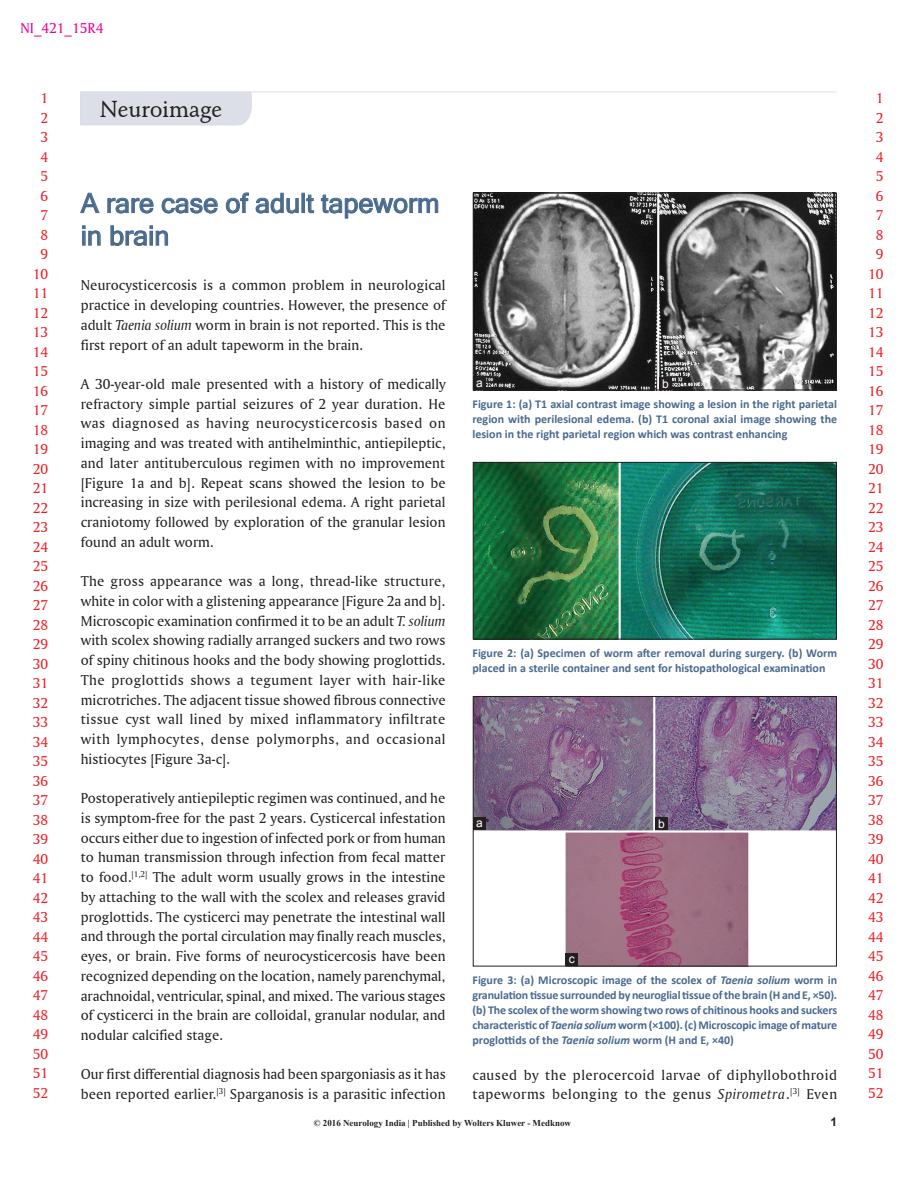
<style>
.page{position:relative;width:918px;height:1188px;background:#fff}
.page>*{position:absolute;margin:0;border:0;box-sizing:border-box;transform-origin:0 0}
.AT{font:27px/32.7px "Microsoft Sans Serif";color:#496a8e}
.AH{font:500 22.5px "Schneidler BT";color:#231f20}
.TX{font:15px/19.8px "Amerigo BT Roman A";color:#231f20;text-align:justify}
.t1{font:15px/19.5px "Amerigo BT Roman A";color:#ee1d23;text-align:center}
.TX-2{font:15px/19.5px "Amerigo BT Roman A";letter-spacing:.03em;color:#231f20}
.TX-3{font:15px "Amerigo BT Roman A";color:#ed028c}
.FGC{font:700 12px/15px "Calibri";color:#496a8e;text-align:justify}
.LABEL{font:12px "Arial";color:#fff}
.R_Folio{font:700 12px "Arial";color:#231f20}
.RF_1{font:700 9px "Times New Roman";color:#231f20}
.s1{font-family:"Amerigo BT Italic A"}
.s2{font-style:italic}
</style>
<div class="page">
<svg style="left:80px;top:192px;width:20px;height:21px"></svg>
<svg style="left:107px;top:198px;width:47px;height:15px"></svg>
<svg style="left:162px;top:198px;width:56px;height:15px"></svg>
<svg style="left:226px;top:192px;width:23px;height:21px"></svg>
<svg style="left:256px;top:193px;width:43px;height:20px"></svg>
<div style="left:302px;top:193px;width:3px;height:20px;border:1px solid #496a8e"></div>
<svg style="left:306px;top:194px;width:8px;height:19px"></svg>
<svg style="left:321px;top:194px;width:117px;height:25px"></svg>
<svg style="left:82px;top:226px;width:19px;height:20px"></svg>
<svg style="left:110px;top:225px;width:58px;height:21px"></svg>
<img style="left:475px;top:464px;width:360px;height:173px">
<div style="left:473px;top:462px;width:364px;height:177px;border:1px solid #231f20"></div>
<img style="left:475px;top:698px;width:360px;height:266px">
<div style="left:473px;top:696px;width:364px;height:270px;border:1px solid #231f20"></div>
<div style="left:566px;top:953px;width:12px;height:13px;background:#231f20"></div>
<div style="left:655px;top:817px;width:13px;height:13px;background:#231f20"></div>
<div style="left:473px;top:817px;width:13px;height:13px;background:#231f20"></div>
<img style="left:475px;top:195px;width:360px;height:193px">
<div style="left:473px;top:193px;width:364px;height:197px;border:1px solid #231f20"></div>
<div style="left:659px;top:377px;width:13px;height:13px;background:#231f20"></div>
<div style="left:473px;top:377px;width:13px;height:13px;background:#231f20"></div>
<div style="left:80px;top:91px;width:172px;height:35px;background:#dcdfe7"></div>
<hr style="left:252px;top:92px;width:584px;height:1px;background:#dcdfe7">
<p class="TX-3" style="left:21px;top:19px;width:84px">NI_421_15R4</p>
<p class="t1" style="left:33px;top:88px;width:17px">1<br>2<br>3<br>4<br>5<br>6<br>7<br>8<br>9<br>10<br>11<br>12<br>13<br>14<br>15<br>16<br>17<br>18<br>19<br>20<br>21<br>22<br>23<br>24<br>25<br>26<br>27<br>28<br>29<br>30<br>31<br>32<br>33<br>34<br>35<br>36<br>37<br>38<br>39<br>40<br>41<br>42<br>43<br>44<br>45<br>46<br>47<br>48<br>49<br>50<br>51<br>52</p>
<p class="t1" style="left:868px;top:88px;width:17px">1<br>2<br>3<br>4<br>5<br>6<br>7<br>8<br>9<br>10<br>11<br>12<br>13<br>14<br>15<br>16<br>17<br>18<br>19<br>20<br>21<br>22<br>23<br>24<br>25<br>26<br>27<br>28<br>29<br>30<br>31<br>32<br>33<br>34<br>35<br>36<br>37<br>38<br>39<br>40<br>41<br>42<br>43<br>44<br>45<br>46<br>47<br>48<br>49<br>50<br>51<br>52</p>
<p class="RF_1" style="left:314px;top:1117px;width:259px">© 2016 Neurology India | Published by Wolters Kluwer - Medknow</p>
<p class="R_Folio" style="left:830px;top:1114px;width:8px">1</p>
<p class="AH" style="left:100px;top:95px;width:124px">Neuroimage</p>
<p class="AT" style="left:81px;top:186px;width:360px">A rare case of adult tapeworm in brain</p>
<p class="TX" style="left:81px;top:275px;width:366px">Neurocysticercosis is a common problem in neurological practice in developing countries. However, the presence of adult <span class="s1">Taenia solium</span> worm in brain is not reported. This is the first report of an adult tapeworm in the brain.</p>
<p class="TX" style="left:81px;top:374px;width:366px">A 30‑year‑old male presented with a history of medically refractory simple partial seizures of 2 year duration. He was diagnosed as having neurocysticercosis based on imaging and was treated with antihelminthic, antiepileptic, and later antituberculous regimen with no improvement [Figure 1a and b]. Repeat scans showed the lesion to be increasing in size with perilesional edema. A right parietal craniotomy followed by exploration of the granular lesion found an adult worm.</p>
<p class="TX" style="left:81px;top:571px;width:366px">The gross appearance was a long, thread‑like structure, white in color with a glistening appearance [Figure 2a and b].<br>Microscopic examination confirmed it to be an adult <span class="s1">T. solium </span>with scolex showing radially arranged suckers and two rows of spiny chitinous hooks and the body showing proglottids.<br>The proglottids shows a tegument layer with hair‑like microtriches. The adjacent tissue showed fibrous connective tissue cyst wall lined by mixed inflammatory infiltrate with lymphocytes, dense polymorphs, and occasional histiocytes [Figure 3a‑c].</p>
<p class="TX" style="left:81px;top:788px;width:366px">Postoperatively antiepileptic regimen was continued, and he is symptom‑free for the past 2 years. Cysticercal infestation occurs either due to ingestion of infected pork or from human to human transmission through infection from fecal matter to food.<sup>[1,2]</sup> The adult worm usually grows in the intestine by attaching to the wall with the scolex and releases gravid proglottids. The cysticerci may penetrate the intestinal wall and through the portal circulation may finally reach muscles, eyes, or brain. Five forms of neurocysticercosis have been recognized depending on the location, namely parenchymal, arachnoidal, ventricular, spinal, and mixed. The various stages of cysticerci in the brain are colloidal, granular nodular, and nodular calcified stage.</p>
<p class="TX" style="left:81px;top:1064px;width:366px">Our first differential diagnosis had been spargoniasis as it has been reported earlier.<sup>[3]</sup> Sparganosis is a parasitic infection</p>
<p class="TX-2" style="left:472px;top:1065px;width:366px">caused by the plerocercoid larvae of diphyllobothroid tapeworms belonging to the genus <span class="s1">Spirometra</span>.<sup>[3]</sup> Even</p>
<p class="LABEL" style="left:476px;top:374px;width:8px">a</p>
<p class="LABEL" style="left:662px;top:375px;width:8px">b</p>
<p class="FGC" style="left:472px;top:396px;width:366px">Figure 1: (a) T1 axial contrast image showing a lesion in the right parietal region with perilesional edema. (b) T1 coronal axial image showing the lesion in the right parietal region which was contrast enhancing</p>
<p class="FGC" style="left:472px;top:645px;width:366px">Figure 2: (a) Specimen of worm after removal during surgery. (b) Worm placed in a sterile container and sent for histopathological examination</p>
<p class="LABEL" style="left:476px;top:815px;width:8px">a</p>
<p class="LABEL" style="left:658px;top:816px;width:8px">b</p>
<p class="LABEL" style="left:569px;top:950px;width:7px">c</p>
<p class="FGC" style="left:472px;top:972px;width:366px">Figure 3: (a) Microscopic image of the scolex of <span class="s2">Taenia solium</span> worm in granulationtissue surrounded by neuroglialtissue ofthe brain (H and E, ×50). (b) The scolex of the worm showing two rows of chitinous hooks and suckers characteristic of <span class="s2">Taenia solium</span> worm (×100). (c)Microscopic image of mature proglottids of the <span class="s2">Taenia solium</span> worm (H and E, ×40)</p>
</div>
